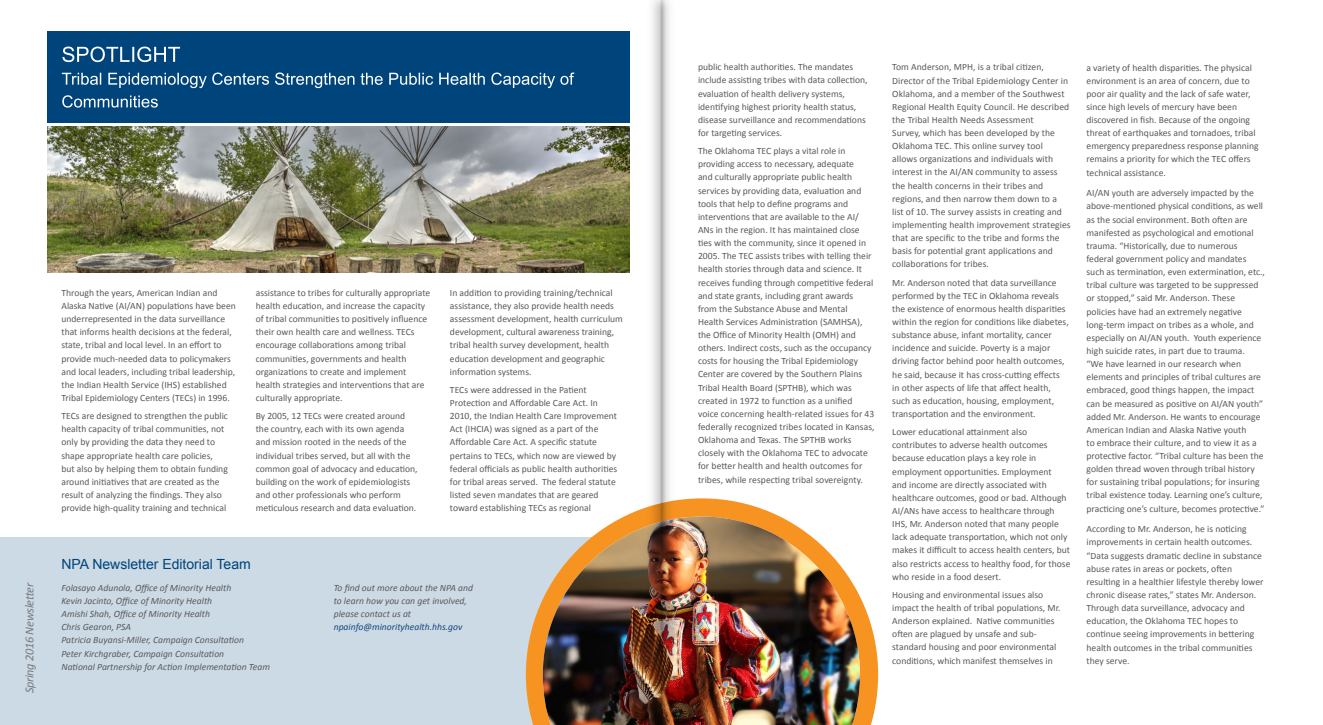
<style>
.page{position:relative;width:1323px;height:725px;background:#fff}
.page>*{position:absolute;margin:0;border:0;box-sizing:border-box;transform-origin:0 0}
.t1{font:14px "Arial";color:#00447c}
.t2{font:italic 12.25px "Calibri";letter-spacing:-.02em;color:#797a7d}
.t3{font:9.62px/13.1px "Calibri";color:#58595b}
.t4{font:italic 9.62px/13.1px "Calibri";color:#58595b}
.t5{font:italic 9.62px "Calibri";color:#15467b}
</style>
<div class="page">
<div style="left:0;top:537px;width:662px;height:187px;background:#ccdae5"></div>
<svg style="left:526px;top:498px;width:352px;height:226px"></svg>
<img style="left:543px;top:516px;width:317px;height:208px">
<div style="left:47px;top:32px;width:583px;height:91px;background:#00447c"></div>
<svg style="left:62px;top:95px;width:96px;height:13px"></svg>
<svg style="left:62px;top:72px;width:512px;height:16px"></svg>
<svg style="left:62px;top:47px;width:118px;height:15px"></svg>
<img style="left:47px;top:126px;width:583px;height:146px">
<img style="left:646px;top:0;width:30px;height:724px">
<p class="t2" style="left:21px;top:693px;width:112px;rotate:-90deg">Spring 2016 Newsletter</p>
<p class="t3" style="left:61px;top:286px;width:176px">Through the years, American Indian and Alaska Native (AI/AN) populations have been underrepresented in the data surveillance that informs health decisions at the federal, state, tribal and local level. In an effort to provide much-needed data to policymakers and local leaders, including tribal leadership, the Indian Health Service (IHS) established Tribal Epidemiology Centers (TECs) in 1996.</p>
<p class="t3" style="left:61px;top:409px;width:168px">TECs are designed to strengthen the public health capacity of tribal communities, not only by providing the data they need to shape appropriate health care policies, but also by helping them to obtain funding around initiatives that are created as the result of analyzing the findings. They also provide high-quality training and technical</p>
<p class="t3" style="left:256px;top:286px;width:176px">assistance to tribes for culturally appropriate health education, and increase the capacity of tribal communities to positively influence their own health care and wellness. TECs encourage collaborations among tribal communities, governments and health organizations to create and implement health strategies and interventions that are culturally appropriate.</p>
<p class="t3" style="left:256px;top:409px;width:163px">By 2005, 12 TECs were created around the country, each with its own agenda and mission rooted in the needs of the individual tribes served, but all with the common goal of advocacy and education, building on the work of epidemiologists and other professionals who perform meticulous research and data evaluation.</p>
<p class="t3" style="left:450px;top:286px;width:174px">In addition to providing training/technical assistance, they also provide health needs assessment development, health curriculum development, cultural awareness training, tribal health survey development, health education development and geographic information systems.</p>
<p class="t3" style="left:450px;top:383px;width:169px">TECs were addressed in the Patient Protection and Affordable Care Act. In 2010, the Indian Health Care Improvement Act (IHCIA) was signed as a part of the Affordable Care Act. A specific statute pertains to TECs, which now are viewed by federal officials as public health authorities for tribal areas served. The federal statute listed seven mandates that are geared toward establishing TECs as regional</p>
<h1 class="t1" style="left:61px;top:555px;width:191px">NPA Newsletter Editorial Team</h1>
<p class="t4" style="left:61px;top:580px;width:210px">Folasayo Adunola, Office of Minority Health<br>Kevin Jacinto, Office of Minority Health<br>Amishi Shah, Office of Minority Health<br>Chris Gearon, PSA<br>Patricia Buyansi-Miller, Campaign Consultation<br>Peter Kirchgraber, Campaign Consultation<br>National Partnership for Action Implementation Team</p>
<p class="t4" style="left:334px;top:580px;width:141px">To find out more about the NPA and to learn how you can get involved, please contact us at</p>
<p class="t5" style="left:334px;top:620px;width:130px">npainfo@minorityhealth.hhs.gov</p>
<p class="t3" style="left:698px;top:60px;width:171px">public health authorities. The mandates include assisting tribes with data collection, evaluation of health delivery systems, identifying highest priority health status, disease surveillance and recommendations for targeting services.</p>
<p class="t3" style="left:698px;top:144px;width:178px">The Oklahoma TEC plays a vital role in providing access to necessary, adequate<br>and culturally appropriate public health services by providing data, evaluation and tools that help to define programs and interventions that are available to the AI/ ANs in the region. It has maintained close ties with the community, since it opened in 2005. The TEC assists tribes with telling their health stories through data and science. It receives funding through competitive federal and state grants, including grant awards from the Substance Abuse and Mental Health Services Administration (SAMHSA), the Office of Minority Health (OMH) and others. Indirect costs, such as the occupancy costs for housing the Tribal Epidemiology Center are covered by the Southern Plains Tribal Health Board (SPTHB), which was created in 1972 to function as a unified voice concerning health-related issues for 43 federally recognized tribes located in Kansas, Oklahoma and Texas. The SPTHB works closely with the Oklahoma TEC to advocate for better health and health outcomes for tribes, while respecting tribal sovereignty.</p>
<p class="t3" style="left:892px;top:61px;width:180px">Tom Anderson, MPH, is a tribal citizen, Director of the Tribal Epidemiology Center in Oklahoma, and a member of the Southwest Regional Health Equity Council. He described the Tribal Health Needs Assessment<br>Survey, which has been developed by the Oklahoma TEC. This online survey tool<br>allows organizations and individuals with interest in the AI/AN community to assess the health concerns in their tribes and regions, and then narrow them down to a list of 10. The survey assists in creating and implementing health improvement strategies that are specific to the tribe and forms the basis for potential grant applications and collaborations for tribes.</p>
<p class="t3" style="left:892px;top:276px;width:178px">Mr. Anderson noted that data surveillance performed by the TEC in Oklahoma reveals the existence of enormous health disparities within the region for conditions like diabetes, substance abuse, infant mortality, cancer incidence and suicide. Poverty is a major driving factor behind poor health outcomes, he said, because it has cross-cutting effects in other aspects of life that affect health, such as education, housing, employment, transportation and the environment.</p>
<p class="t3" style="left:892px;top:425px;width:180px">Lower educational attainment also contributes to adverse health outcomes because education plays a key role in employment opportunities. Employment<br>and income are directly associated with healthcare outcomes, good or bad. Although AI/ANs have access to healthcare through IHS, Mr. Anderson noted that many people lack adequate transportation, which not only makes it difficult to access health centers, but also restricts access to healthy food, for those who reside in a food desert.</p>
<p class="t3" style="left:892px;top:588px;width:170px">Housing and environmental issues also impact the health of tribal populations, Mr.<br>Anderson explained. Native communities often are plagued by unsafe and sub&shy;standard housing and poor environmental conditions, which manifest themselves in</p>
<p class="t3" style="left:1087px;top:61px;width:174px">a variety of health disparities. The physical environment is an area of concern, due to poor air quality and the lack of safe water, since high levels of mercury have been discovered in fish. Because of the ongoing threat of earthquakes and tornadoes, tribal emergency preparedness response planning remains a priority for which the TEC offers technical assistance.</p>
<p class="t3" style="left:1087px;top:186px;width:180px">AI/AN youth are adversely impacted by the above-mentioned physical conditions, as well as the social environment. Both often are manifested as psychological and emotional trauma. “Historically, due to numerous federal government policy and mandates such as termination, even extermination, etc., tribal culture was targeted to be suppressed or stopped,” said Mr. Anderson. These policies have had an extremely negative long-term impact on tribes as a whole, and especially on AI/AN youth. Youth experience high suicide rates, in part due to trauma.<br>“We have learned in our research when elements and principles of tribal cultures are embraced, good things happen, the impact can be measured as positive on AI/AN youth” added Mr. Anderson. He wants to encourage American Indian and Alaska Native youth<br>to embrace their culture, and to view it as a protective factor. “Tribal culture has been the golden thread woven through tribal history for sustaining tribal populations; for insuring tribal existence today. Learning one’s culture, practicing one’s culture, becomes protective.”</p>
<p class="t3" style="left:1087px;top:522px;width:179px">According to Mr. Anderson, he is noticing improvements in certain health outcomes. “Data suggests dramatic decline in substance abuse rates in areas or pockets, often resulting in a healthier lifestyle thereby lower chronic disease rates,” states Mr. Anderson.<br>Through data surveillance, advocacy and education, the Oklahoma TEC hopes to continue seeing improvements in bettering health outcomes in the tribal communities they serve.</p>
</div>
